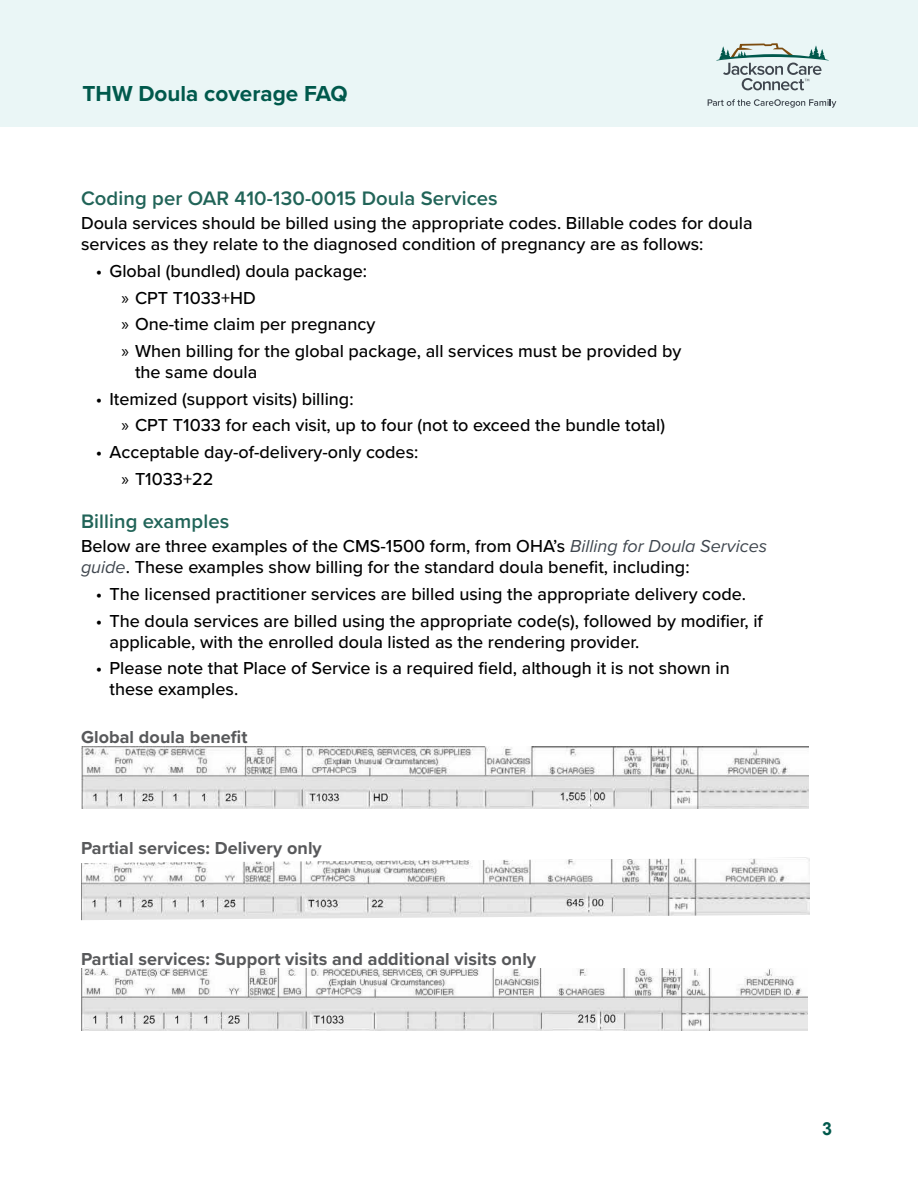
<style>
.page{position:relative;width:918px;height:1188px;background:#fff}
.page>*{position:absolute;margin:0;border:0;box-sizing:border-box;transform-origin:0 0}
.t1{font:700 22.5px "Proxima Nova";color:#00594c}
.t2{font:600 20.25px "Proxima Nova";letter-spacing:.005em;color:#216458}
.t3{font:500 18px/26.7px "Proxima Nova";color:#000}
.t4{font:700 18px "Proxima Nova";letter-spacing:.005em;color:#58595b}
.t5{font:700 18px "Arial";color:#00594c}
.s1{font-family:"Myriad Pro";font-weight:400}
.s2{font-weight:400;font-style:italic;color:#40474f}
</style>
<div class="page">
<div style="left:0;top:0;width:918px;height:127px;background:#eaf6f6"></div>
<img style="left:81px;top:746px;width:727px;height:63px">
<img style="left:81px;top:858px;width:729px;height:62px">
<img style="left:81px;top:969px;width:726px;height:62px">
<svg style="left:716px;top:43px;width:113px;height:47px"></svg>
<svg style="left:708px;top:99px;width:128px;height:9px"></svg>
<p class="t1" style="left:82px;top:77px;width:267px">THW Doula coverage FAQ</p>
<p class="t2" style="left:81px;top:183px;width:418px">Coding per OAR 410-130-0015 Doula Services</p>
<p class="t3" style="left:81px;top:212px;width:673px;line-height:21px">Doula services should be billed using the appropriate codes. Billable codes for doula services as they relate to the diagnosed condition of pregnancy are as follows:</p>
<p class="t3" style="left:122px;top:257px;width:561px;text-indent:-26px">• Global (bundled) doula package:<br><span class="s1">»</span> CPT T1033+HD<br><span class="s1">»</span> One-time claim per pregnancy<br><span class="s1">»</span> When billing for the global package, all services must be provided by</p>
<p class="t3" style="left:135px;top:358px;width:124px">the same doula</p>
<p class="t3" style="left:122px;top:385px;width:545px;text-indent:-26px">• Itemized (support visits) billing:<br><span class="s1">»</span> CPT T1033 for each visit, up to four (not to exceed the bundle total)</p>
<p class="t3" style="left:122px;top:438px;width:298px;text-indent:-26px">• Acceptable day-of-delivery-only codes: <span class="s1">»</span> T1033+22</p>
<p class="t2" style="left:81px;top:506px;width:150px">Billing examples</p>
<p class="t3" style="left:81px;top:535px;width:688px;line-height:21px">Below are three examples of the CMS-1500 form, from OHA’s <span class="s2">Billing for Doula Services guide</span>. These examples show billing for the standard doula benefit, including:</p>
<p class="t3" style="left:96px;top:580px;width:652px">• The licensed practitioner services are billed using the appropriate delivery code.</p>
<p class="t3" style="left:109px;top:610px;width:655px;line-height:21px;text-indent:-14px">• The doula services are billed using the appropriate code(s), followed by modifier, if applicable, with the enrolled doula listed as the rendering provider.</p>
<p class="t3" style="left:109px;top:657px;width:622px;line-height:21px;text-indent:-14px">• Please note that Place of Service is a required field, although it is not shown in these examples.</p>
<p class="t4" style="left:81px;top:723px;width:168px">Global doula benefit</p>
<p class="t4" style="left:81px;top:835px;width:242px">Partial services: Delivery only</p>
<p class="t4" style="left:81px;top:946px;width:457px">Partial services: Support visits and additional visits only</p>
<p class="t5" style="left:822px;top:1117px;width:12px">3</p>
</div>
